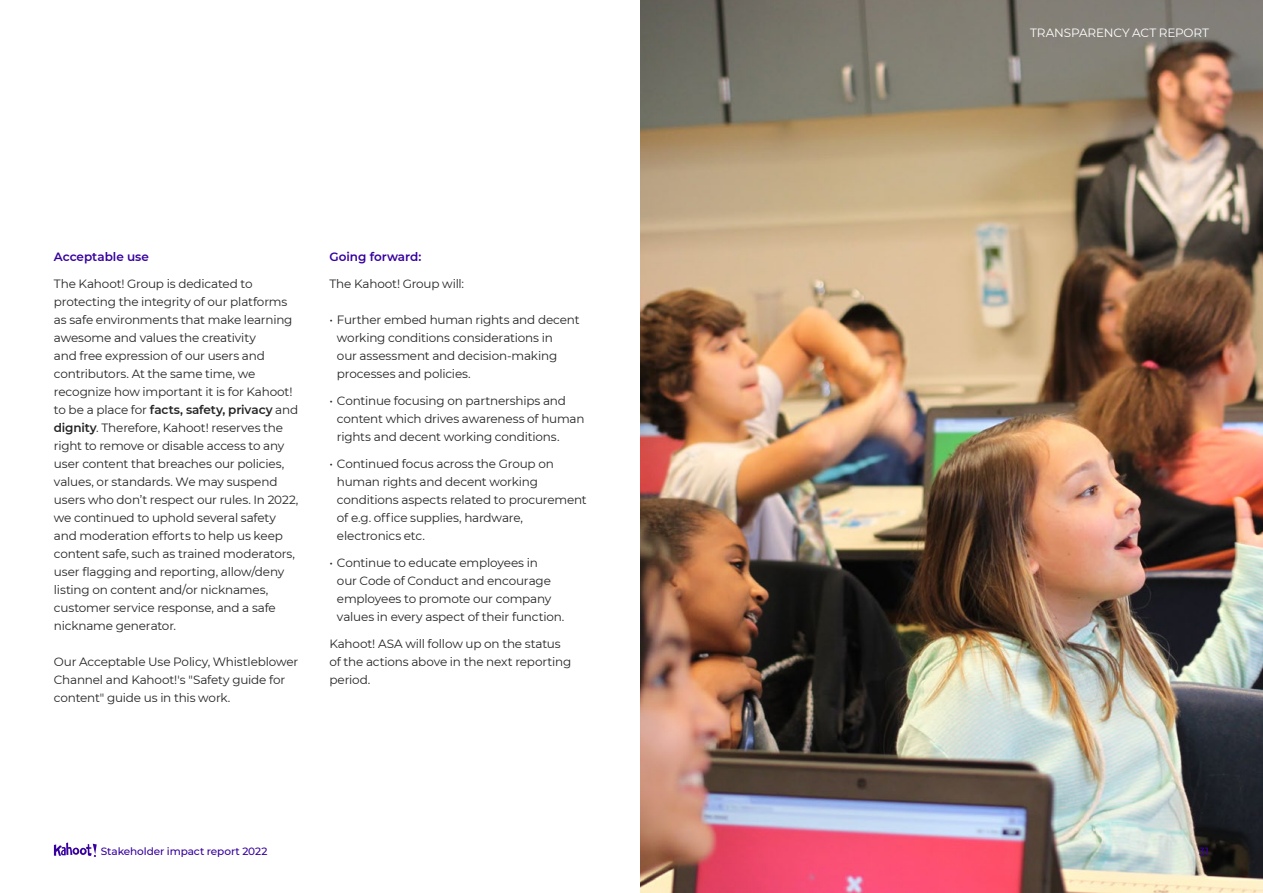
<style>
.page{position:relative;width:1263px;height:893px;background:#fff}
.page>*{position:absolute;margin:0;border:0;box-sizing:border-box;transform-origin:0 0}
.t1{font:12px/18px "Montserrat";letter-spacing:-.015em;color:#242424}
.t2{font:600 12px "Montserrat";color:#36009e}
.t3{font:12px "Montserrat";letter-spacing:-.01em;color:#fff}
.t4{font:500 10.5px "Montserrat";letter-spacing:-.005em;color:#36009e}
.s1{font-weight:600}
</style>
<div class="page">
<img style="left:640px;top:0;width:623px;height:893px">
<svg style="left:54px;top:842px;width:43px;height:15px"></svg>
<p class="t2" style="left:54px;top:248px;width:97px">Acceptable use</p>
<p class="t1" style="left:54px;top:274px;width:246px">The Kahoot! Group is dedicated to protecting the integrity of our platforms as safe environments that make learning awesome and values the creativity<br>and free expression of our users and contributors. At the same time, we recognize how important it is for Kahoot! to be a place for <span class="s1">facts, safety, privacy</span> and <span class="s1">dignity</span>. Therefore, Kahoot! reserves the right to remove or disable access to any user content that breaches our policies, values, or standards. We may suspend users who don’t respect our rules. In 2022, we continued to uphold several safety and moderation efforts to help us keep content safe, such as trained moderators, user flagging and reporting, allow/deny listing on content and/or nicknames, customer service response, and a safe nickname generator.</p>
<p class="t1" style="left:54px;top:652px;width:246px">Our Acceptable Use Policy, Whistleblower<br>Channel and Kahoot!'s "Safety guide for content" guide us in this work.</p>
<p class="t2" style="left:329px;top:248px;width:93px">Going forward:</p>
<p class="t1" style="left:329px;top:274px;width:136px">The Kahoot! Group will:</p>
<p class="t1" style="left:337px;top:310px;width:244px;text-indent:-8px">• Further embed human rights and decent working conditions considerations in<br>our assessment and decision-making processes and policies.</p>
<p class="t1" style="left:337px;top:391px;width:249px;text-indent:-8px">• Continue focusing on partnerships and content which drives awareness of human rights and decent working conditions.</p>
<p class="t1" style="left:337px;top:454px;width:251px;text-indent:-8px">• Continued focus across the Group on human rights and decent working conditions aspects related to procurement of e.g. office supplies, hardware, electronics etc.</p>
<p class="t1" style="left:337px;top:553px;width:229px;text-indent:-8px">• Continue to educate employees in<br>our Code of Conduct and encourage employees to promote our company values in every aspect of their function.</p>
<p class="t1" style="left:329px;top:634px;width:243px">Kahoot! ASA will follow up on the status of the actions above in the next reporting period.</p>
<p class="t3" style="left:1030px;top:25px;width:180px">TRANSPARENCY ACT REPORT</p>
<p class="t4" style="left:101px;top:844px;width:168px">Stakeholder impact report 2022</p>
<p class="t4" style="left:1199px;top:844px;width:11px">31</p>
</div>
